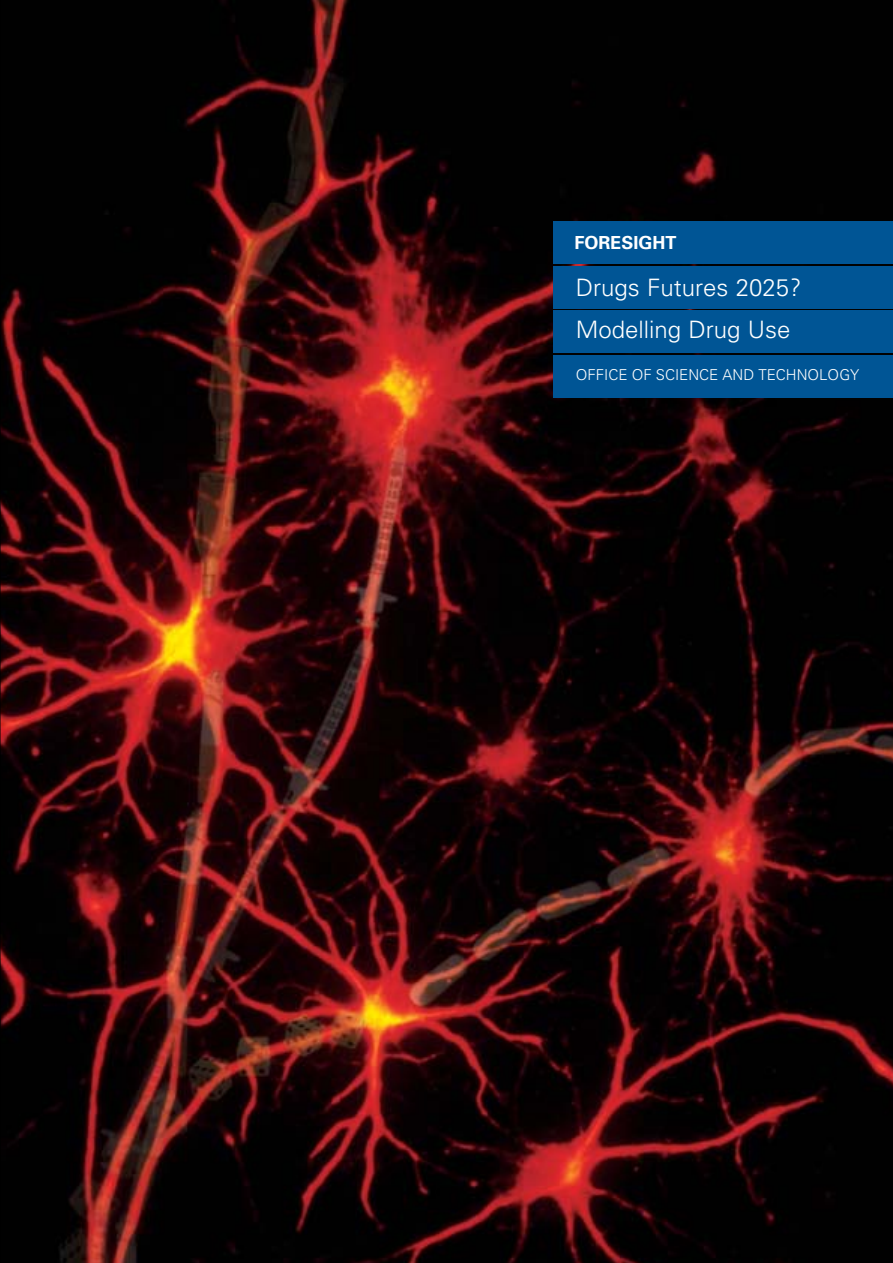
<style>
.page{position:relative;width:893px;height:1263px;background:#fff}
.page>*{position:absolute;margin:0;border:0;box-sizing:border-box;transform-origin:0 0}
.t1{font:300 24px/41.7px "Univers";color:#fff}
.t2{font:700 18px "Univers";color:#fff}
.t3{font:300 15px "Univers";color:#fff}
</style>
<div class="page">
<img style="left:0;top:0;width:892px;height:1263px">
<div style="left:553px;top:266px;width:339px;height:42px;background:#005595"></div>
<div style="left:553px;top:310px;width:339px;height:43px;background:#005595"></div>
<div style="left:553px;top:221px;width:339px;height:43px;background:#005595"></div>
<div style="left:553px;top:355px;width:339px;height:43px;background:#005595"></div>
<p class="t2" style="left:574px;top:236px;width:104px">FORESIGHT</p>
<p class="t1" style="left:576px;top:269px;width:227px">Drugs Futures 2025?<br>Modelling Drug Use</p>
<p class="t3" style="left:576px;top:369px;width:285px">OFFICE OF SCIENCE AND TECHNOLOGY</p>
</div>
